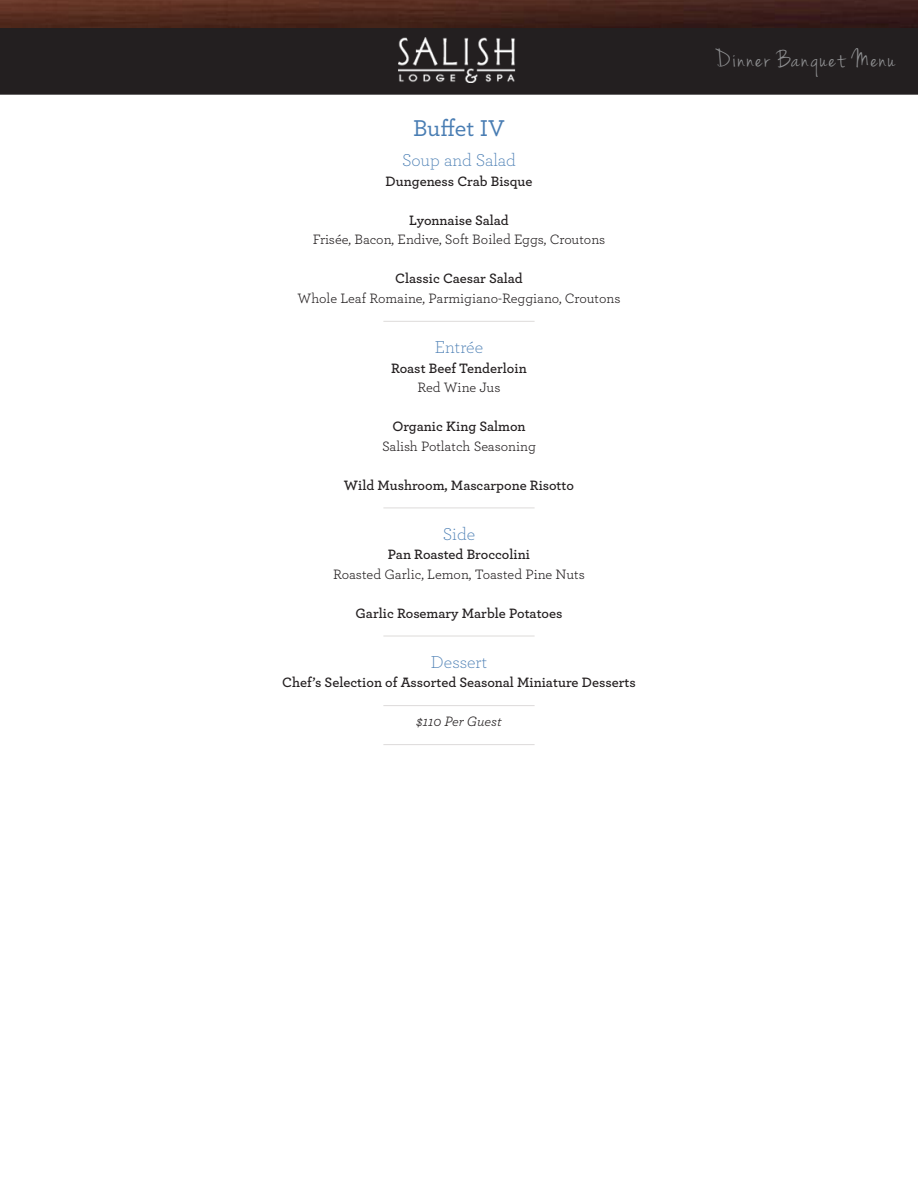
<style>
.page{position:relative;width:918px;height:1188px;background:#fff}
.page>*{position:absolute;margin:0;border:0;box-sizing:border-box;transform-origin:0 0}
.t1{font:27px "Jenna Sue";letter-spacing:.06em;color:#8f9092}
.Big_header{font:500 24px "Archer";color:#497db3}
.h2_no_space_centered{font:300 18px "Archer";color:#497db3}
.P_no_space_center{font:14.25px "Archer";color:#231f20}
.p_space_after_center{font:600 14.25px "Archer";color:#231f20}
.P_no_space_center-2{font:600 14.25px "Archer";color:#231f20}
.p_space_after_center-2{font:14.25px "Archer";color:#231f20}
.p_space_after_center-3{font:italic 14.25px "Archer";color:#231f20}
</style>
<div class="page">
<div style="left:1px;top:1px;width:916px;height:93px;background:#231f20"></div>
<div style="left:0;top:0;width:918px;height:95px;border:2px solid #231f20"></div>
<img style="left:0;top:0;width:918px;height:27px">
<img style="left:398px;top:38px;width:118px;height:44px">
<hr style="left:383px;top:321px;width:152px;height:1px;background:#dddbda">
<hr style="left:383px;top:508px;width:152px;height:1px;background:#dddbda">
<hr style="left:383px;top:636px;width:152px;height:1px;background:#dddbda">
<hr style="left:383px;top:705px;width:152px;height:1px;background:#dddbda">
<hr style="left:383px;top:744px;width:152px;height:1px;background:#dddbda">
<p class="Big_header" style="left:413px;top:111px;width:93px">Buffet IV</p>
<p class="h2_no_space_centered" style="left:402px;top:149px;width:115px">Soup and Salad</p>
<p class="P_no_space_center-2" style="left:386px;top:171px;width:148px">Dungeness Crab Bisque</p>
<p class="P_no_space_center-2" style="left:409px;top:210px;width:101px">Lyonnaise Salad</p>
<p class="P_no_space_center" style="left:313px;top:230px;width:294px">Frisée, Bacon, Endive, Soft Boiled Eggs, Croutons</p>
<p class="P_no_space_center-2" style="left:395px;top:268px;width:129px">Classic Caesar Salad</p>
<p class="p_space_after_center-2" style="left:297px;top:288px;width:325px">Whole Leaf Romaine, Parmigiano-Reggiano, Croutons</p>
<p class="h2_no_space_centered" style="left:435px;top:335px;width:50px">Entrée</p>
<p class="P_no_space_center-2" style="left:391px;top:357px;width:137px">Roast Beef Tenderloin</p>
<p class="P_no_space_center" style="left:417px;top:377px;width:85px">Red Wine Jus</p>
<p class="P_no_space_center-2" style="left:392px;top:416px;width:135px">Organic King Salmon</p>
<p class="P_no_space_center" style="left:382px;top:436px;width:155px">Salish Potlatch Seasoning</p>
<p class="p_space_after_center" style="left:344px;top:474px;width:232px">Wild Mushroom, Mascarpone Risotto</p>
<p class="h2_no_space_centered" style="left:443px;top:522px;width:34px">Side</p>
<p class="P_no_space_center-2" style="left:388px;top:544px;width:144px">Pan Roasted Broccolini</p>
<p class="P_no_space_center" style="left:333px;top:564px;width:253px">Roasted Garlic, Lemon, Toasted Pine Nuts</p>
<p class="p_space_after_center" style="left:355px;top:602px;width:209px">Garlic Rosemary Marble Potatoes</p>
<p class="h2_no_space_centered" style="left:431px;top:650px;width:58px">Dessert</p>
<p class="p_space_after_center" style="left:282px;top:672px;width:355px">Chef’s Selection of Assorted Seasonal Miniature Desserts</p>
<p class="p_space_after_center-3" style="left:416px;top:711px;width:87px">$110 Per Guest</p>
<h1 class="t1" style="left:715px;top:47px;width:182px">Dinner Banquet Menu</h1>
</div>
